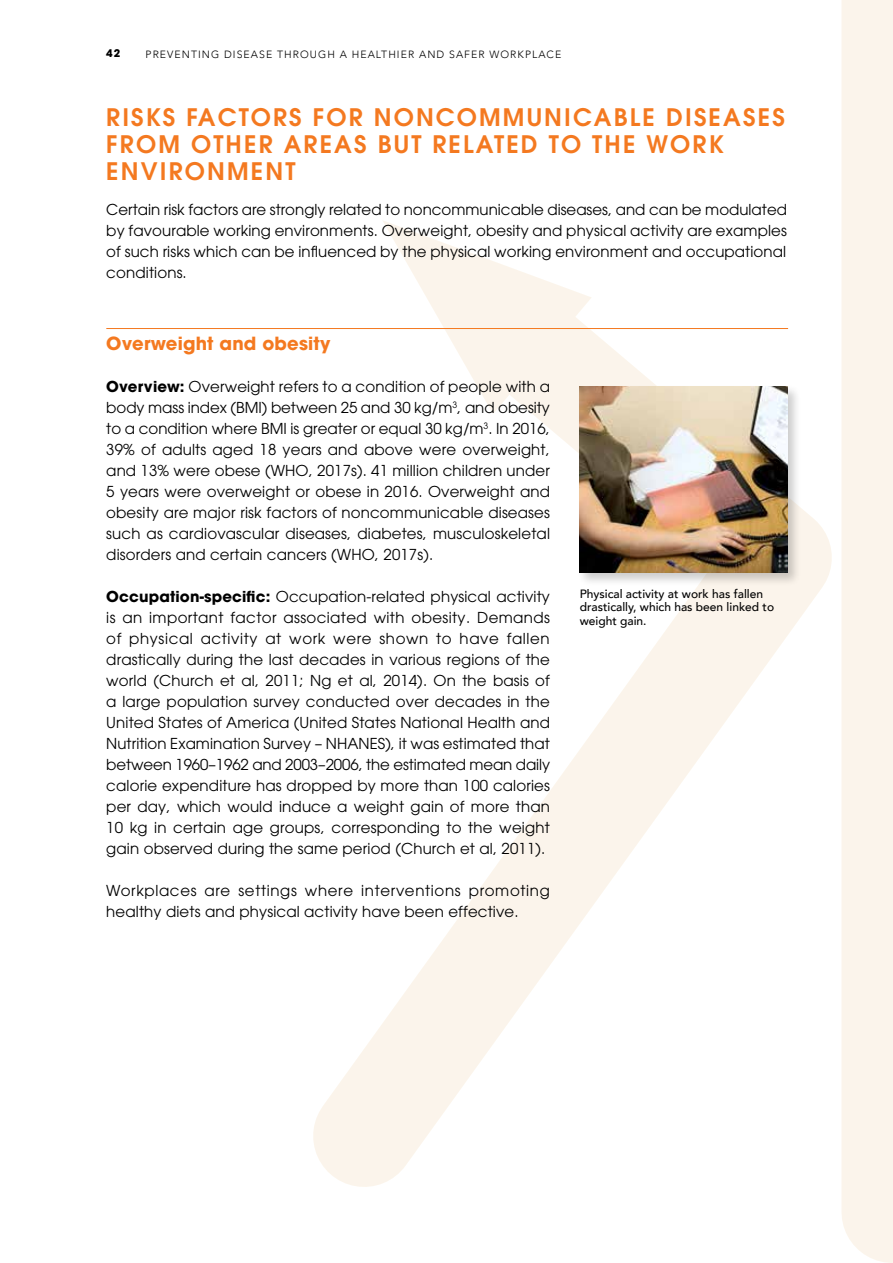
<style>
.page{position:relative;width:893px;height:1263px;background:#fff}
.page>*{position:absolute;margin:0;border:0;box-sizing:border-box;transform-origin:0 0}
.t1{font:600 24px/27px "Avant Garde";letter-spacing:.09em;color:#f47920}
.t2{font:700 18px "Avant Garde";letter-spacing:.01em;color:#f47920}
.t3{font:15px/21px "Avant Garde";letter-spacing:.01em;color:#000;text-align:justify}
.t4{font:500 12px/13.5px "Avenir";color:#000}
.t5{font:300 10.5px "Avenir";letter-spacing:.1em;color:#000}
.t6{font:700 10.5px "Avant Garde";color:#000}
.s1{font-weight:700}
</style>
<div class="page">
<svg style="left:313px;top:328px;width:519px;height:859px"></svg>
<svg style="left:382px;top:221px;width:210px;height:193px"></svg>
<div style="left:841px;top:0;width:52px;height:1212px;background:#fbf4eb"></div>
<div style="left:577px;top:384px;width:225px;height:203px;background:#000;opacity:.2"></div>
<img style="left:580px;top:386px;width:208px;height:187px">
<hr style="left:106px;top:328px;width:682px;height:1px;background:#f47920">
<p class="t6" style="left:106px;top:47px;width:16px">42</p>
<p class="t5" style="left:146px;top:49px;width:417px">PREVENTING DISEASE THROUGH A HEALTHIER AND SAFER WORKPLACE</p>
<h1 class="t1" style="left:106px;top:103px;width:680px">RISKS FACTORS FOR NONCOMMUNICABLE DISEASES<br>FROM OTHER AREAS BUT RELATED TO THE WORK<br>ENVIRONMENT</h1>
<p class="t3" style="left:106px;top:199px;width:682px">Certain risk factors are strongly related to noncommunicable diseases, and can be modulated by favourable working environments. Overweight, obesity and physical activity are examples of such risks which can be influenced by the physical working environment and occupational conditions.</p>
<p class="t2" style="left:106px;top:332px;width:226px">Overweight and obesity</p>
<p class="t3" style="left:106px;top:376px;width:445px"><span class="s1">Overview:</span> Overweight refers to a condition of people with a body mass index (BMI) between 25 and 30 kg/m<sup>3</sup>, and obesity to a condition where BMI is greater or equal 30 kg/m<sup>3</sup>. In 2016, 39% of adults aged 18 years and above were overweight, and 13% were obese (WHO, 2017s). 41 million children under 5 years were overweight or obese in 2016. Overweight and obesity are major risk factors of noncommunicable diseases such as cardiovascular diseases, diabetes, musculoskeletal disorders and certain cancers (WHO, 2017s).</p>
<p class="t3" style="left:106px;top:586px;width:445px"><span class="s1">Occupation-specific:</span> Occupation-related physical activity is an important factor associated with obesity. Demands of physical activity at work were shown to have fallen drastically during the last decades in various regions of the world (Church et al, 2011; Ng et al, 2014). On the basis of a large population survey conducted over decades in the United States of America (United States National Health and Nutrition Examination Survey – NHANES), it was estimated that between 1960–1962 and 2003–2006, the estimated mean daily calorie expenditure has dropped by more than 100 calories per day, which would induce a weight gain of more than 10 kg in certain age groups, corresponding to the weight gain observed during the same period (Church et al, 2011).</p>
<p class="t3" style="left:106px;top:880px;width:445px">Workplaces are settings where interventions promoting healthy diets and physical activity have been effective.</p>
<p class="t4" style="left:580px;top:586px;width:196px">Physical activity at work has fallen drastically, which has been linked to weight gain.</p>
</div>
